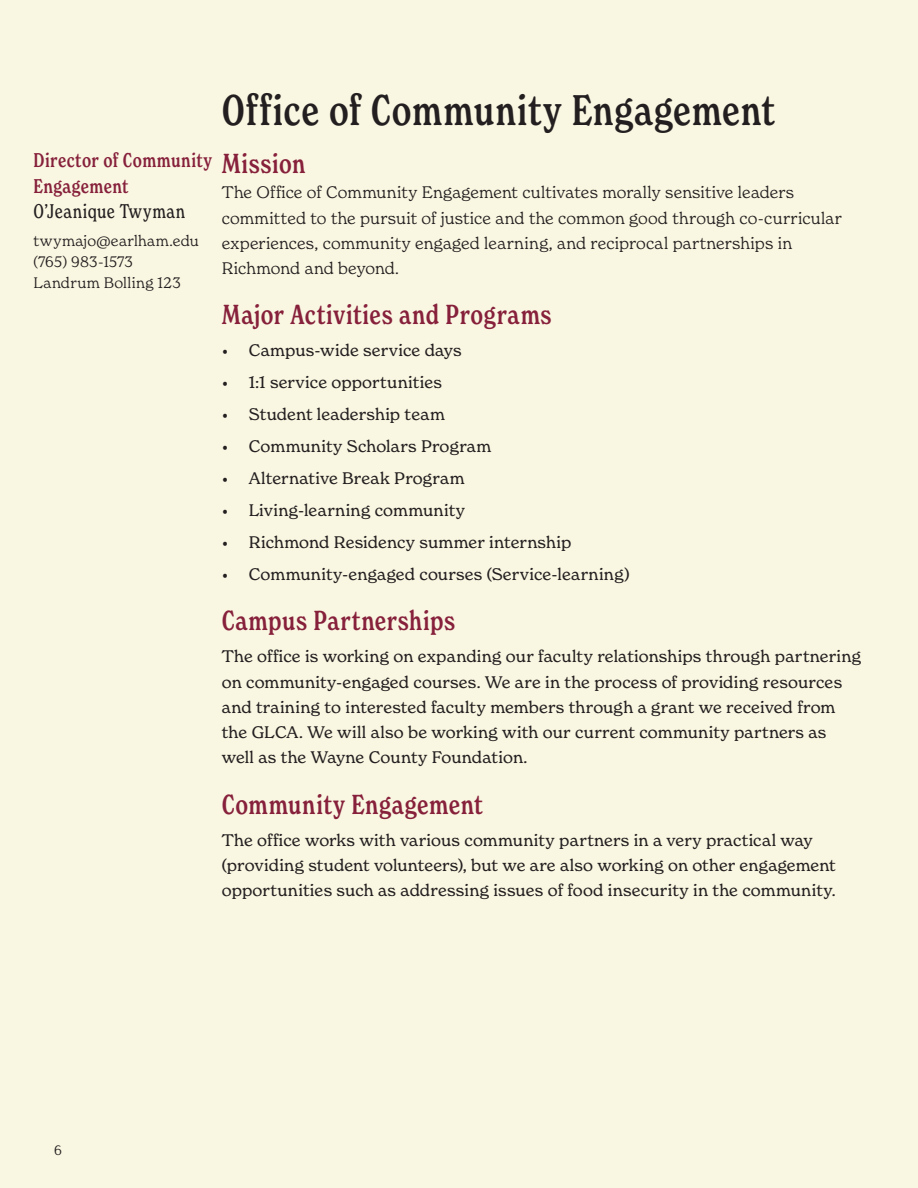
<style>
.page{position:relative;width:918px;height:1188px;background:#f9f6e1}
.page>*{position:absolute;margin:0;border:0;box-sizing:border-box;transform-origin:0 0}
.t1{font:500 condensed 42px "New Spirit";letter-spacing:.02em;color:#231f20}
.t2{font:500 condensed 27px "New Spirit";letter-spacing:.02em;color:#86203b}
.t3{font:500 condensed 19.5px/25.2px "New Spirit";letter-spacing:.02em;color:#86203b}
.t4{font:condensed 19.5px "New Spirit";letter-spacing:.03em;color:#231f20}
.t5{font:16.5px/25.2px "New Spirit";letter-spacing:.01em;color:#231f20}
.t6{font:300 16.5px/25.2px "New Spirit";letter-spacing:.01em;color:#231f20}
.t7{font:300 15px "New Spirit";letter-spacing:.02em;color:#231f20}
.t8{font:300 13.5px "New Spirit";color:#231f20}
</style>
<div class="page">
<p class="t3" style="left:33px;top:148px;width:180px">Director of Community<br>Engagement</p>
<p class="t4" style="left:33px;top:199px;width:153px">O’Jeanique Twyman</p>
<p class="t7" style="left:33px;top:231px;width:167px">twymajo@earlham.edu</p>
<p class="t7" style="left:33px;top:252px;width:101px">(765) 983-1573</p>
<p class="t7" style="left:33px;top:273px;width:149px">Landrum Bolling 123</p>
<p class="t1" style="left:222px;top:84px;width:555px">Office of Community Engagement</p>
<p class="t2" style="left:222px;top:147px;width:85px">Mission</p>
<p class="t6" style="left:222px;top:180px;width:622px">The Office of Community Engagement cultivates morally sensitive leaders committed to the pursuit of justice and the common good through co-curricular experiences, community engaged learning, and reciprocal partnerships in Richmond and beyond.</p>
<p class="t2" style="left:222px;top:298px;width:331px">Major Activities and Programs</p>
<p class="t5" style="left:222px;top:338px;width:241px">• Campus-wide service days</p>
<p class="t5" style="left:222px;top:370px;width:222px">• 1:1 service opportunities</p>
<p class="t5" style="left:222px;top:402px;width:224px">• Student leadership team</p>
<p class="t5" style="left:222px;top:434px;width:271px">• Community Scholars Program</p>
<p class="t5" style="left:222px;top:466px;width:244px">• Alternative Break Program</p>
<p class="t5" style="left:222px;top:497px;width:245px">• Living-learning community</p>
<p class="t5" style="left:222px;top:529px;width:351px">• Richmond Residency summer internship</p>
<p class="t5" style="left:222px;top:561px;width:409px">• Community-engaged courses (Service-learning)</p>
<p class="t2" style="left:222px;top:604px;width:235px">Campus Partnerships</p>
<p class="t5" style="left:222px;top:644px;width:641px">The office is working on expanding our faculty relationships through partnering on community-engaged courses. We are in the process of providing resources and training to interested faculty members through a grant we received from the GLCA. We will also be working with our current community partners as well as the Wayne County Foundation.</p>
<p class="t2" style="left:222px;top:787px;width:262px">Community Engagement</p>
<p class="t5" style="left:222px;top:827px;width:615px">The office works with various community partners in a very practical way (providing student volunteers), but we are also working on other engagement opportunities such as addressing issues of food insecurity in the community.</p>
<p class="t8" style="left:54px;top:1142px;width:9px">6</p>
</div>
